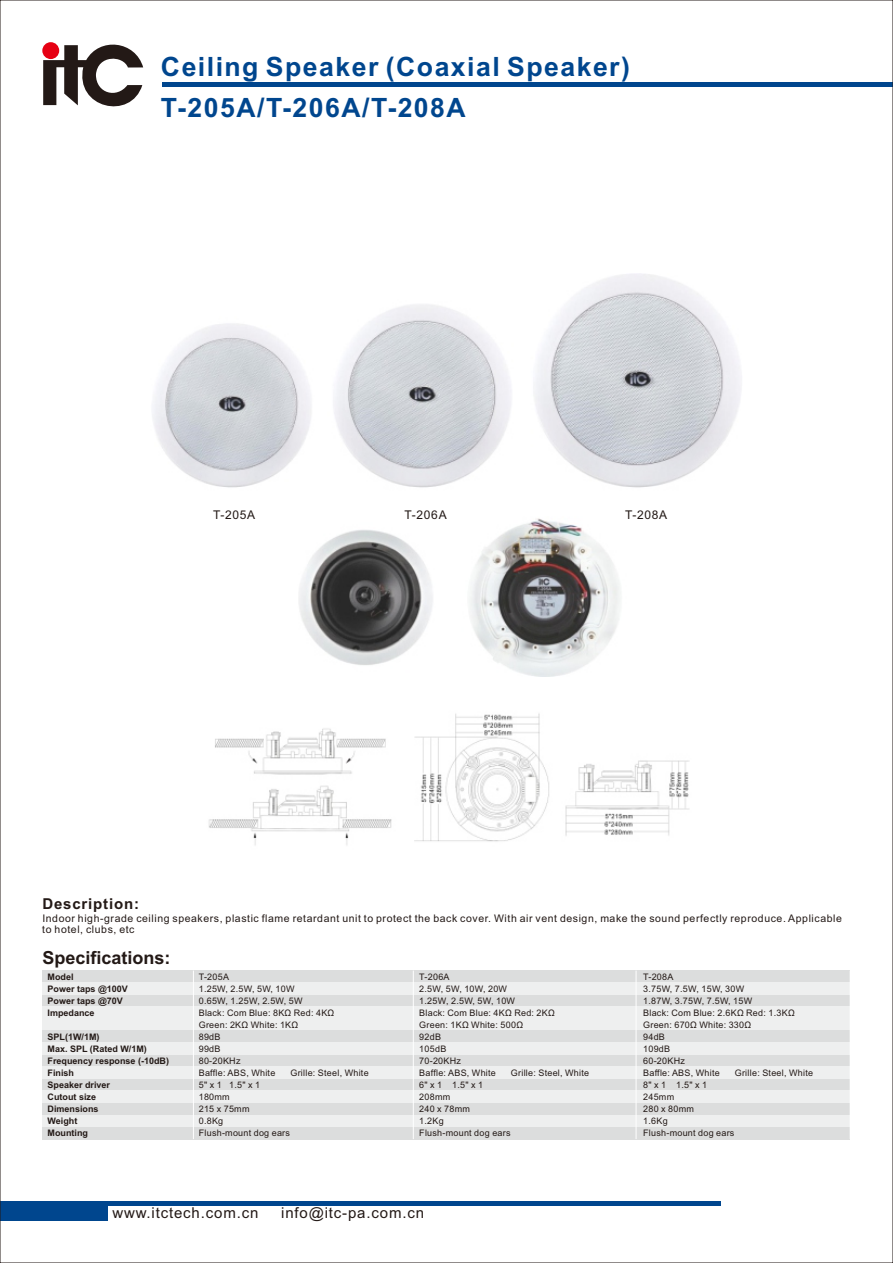
<style>
.page{position:relative;width:893px;height:1263px;background:#fff}
.page>*{position:absolute;margin:0;border:0;box-sizing:border-box;transform-origin:0 0}
.t1{font:700 26.55px/41.1px "Arial";letter-spacing:.055em;color:#00468e}
.t2{font:700 18px "Arial";color:#231916}
.t3{font:15px "Arial";letter-spacing:.055em;color:#231916}
.t4{font:700 15px "Arial";letter-spacing:.055em;color:#231916}
.t5{font:12px "Arial";letter-spacing:.055em;color:#231916}
.t6{font:10.5px/11.7px "Arial";letter-spacing:.055em;color:#231916}
.t7{font:9px/12px "Arial";letter-spacing:.03em;color:#231916}
.t8{font:700 9px/12px "Arial";color:#231916}
</style>
<div class="page">
<hr style="left:0;top:1202px;width:720px;height:4px;background:#00468e">
<div style="left:0;top:1202px;width:108px;height:18px;background:#00468e"></div>
<hr style="left:163px;top:82px;width:730px;height:4px;background:#00468e">
<svg style="left:43px;top:42px;width:100px;height:65px"></svg>
<div style="left:42px;top:970px;width:808px;height:12px;background:#dcdddd"></div>
<div style="left:42px;top:1055px;width:808px;height:12px;background:#dcdddd"></div>
<div style="left:42px;top:995px;width:808px;height:12px;background:#dcdddd"></div>
<div style="left:42px;top:1007px;width:808px;height:24px;background:#eeefef"></div>
<div style="left:42px;top:982px;width:808px;height:13px;background:#eeefef"></div>
<div style="left:42px;top:1103px;width:808px;height:12px;background:#dcdddd"></div>
<div style="left:42px;top:1115px;width:808px;height:12px;background:#eeefef"></div>
<div style="left:42px;top:1079px;width:808px;height:12px;background:#dcdddd"></div>
<div style="left:42px;top:1091px;width:808px;height:12px;background:#eeefef"></div>
<div style="left:42px;top:1067px;width:808px;height:12px;background:#eeefef"></div>
<div style="left:42px;top:1031px;width:808px;height:12px;background:#dcdddd"></div>
<div style="left:42px;top:1043px;width:808px;height:12px;background:#eeefef"></div>
<div style="left:42px;top:1127px;width:808px;height:12px;background:#dcdddd"></div>
<hr style="left:193px;top:970px;width:1px;height:169px;background:#fff">
<hr style="left:413px;top:970px;width:1px;height:169px;background:#fff">
<hr style="left:636px;top:970px;width:1px;height:169px;background:#fff">
<img style="left:152px;top:274px;width:590px;height:402px">
<img style="left:209px;top:713px;width:480px;height:132px">
<h1 class="t1" style="left:161px;top:48px;width:471px">Ceiling Speaker (Coaxial Speaker)<br>T-205A/T-206A/T-208A</h1>
<h3 class="t5" style="left:213px;top:510px;width:44px">T-205A</h3>
<h3 class="t5" style="left:405px;top:510px;width:44px">T-206A</h3>
<h3 class="t5" style="left:625px;top:510px;width:44px">T-208A</h3>
<h3 class="t4" style="left:42px;top:898px;width:98px">Description:</h3>
<p class="t6" style="left:42px;top:913px;width:801px">Indoor high-grade ceiling speakers, plastic flame retardant unit to protect the back cover. With air vent design, make the sound perfectly reproduce. Applicable to hotel, clubs, etc</p>
<p class="t7" style="left:199px;top:971px;width:137px">T-205A<br>1.25W, 2.5W, 5W, 10W<br>0.65W, 1.25W, 2.5W, 5W<br>Black: Com Blue: 8KΩ Red: 4KΩ<br>Green: 2KΩ White: 1KΩ<br>89dB<br>99dB<br>80-20KHz<br>Baffle: ABS, White</p>
<h2 class="t2" style="left:42px;top:950px;width:130px">Specifications:</h2>
<p class="t7" style="left:419px;top:971px;width:137px">T-206A<br>2.5W, 5W, 10W, 20W<br>1.25W, 2.5W, 5W, 10W<br>Black: Com Blue: 4KΩ Red: 2KΩ<br>Green: 1KΩ White: 500Ω<br>92dB<br>105dB<br>70-20KHz<br>Baffle: ABS, White</p>
<p class="t7" style="left:643px;top:971px;width:153px">T-208A<br>3.75W, 7.5W, 15W, 30W<br>1.87W, 3.75W, 7.5W, 15W<br>Black: Com Blue: 2.6KΩ Red: 1.3KΩ<br>Green: 670Ω White: 330Ω<br>94dB<br>109dB<br>60-20KHz<br>Baffle: ABS, White</p>
<p class="t8" style="left:48px;top:972px;width:82px">Model<br>Power taps @100V<br>Power taps @70V<br>Impedance</p>
<p class="t8" style="left:48px;top:1032px;width:123px">SPL(1W/1M)<br>Max. SPL (Rated W/1M)<br>Frequency response (-10dB)<br>Finish<br>Speaker driver<br>Cutout size<br>Dimensions<br>Weight<br>Mounting</p>
<p class="t7" style="left:290px;top:1068px;width:80px">Grille: Steel, White</p>
<p class="t7" style="left:511px;top:1068px;width:80px">Grille: Steel, White</p>
<p class="t7" style="left:735px;top:1068px;width:80px">Grille: Steel, White</p>
<p class="t7" style="left:199px;top:1080px;width:93px">5" x 1 1.5" x 1<br>180mm<br>215 x 75mm<br>0.8Kg<br>Flush-mount dog ears</p>
<p class="t7" style="left:419px;top:1080px;width:93px">6" x 1 1.5" x 1<br>208mm<br>240 x 78mm<br>1.2Kg<br>Flush-mount dog ears</p>
<p class="t7" style="left:643px;top:1080px;width:93px">8" x 1 1.5" x 1<br>245mm<br>280 x 80mm<br>1.6Kg<br>Flush-mount dog ears</p>
<h3 class="t3" style="left:112px;top:1207px;width:147px">www.itctech.com.cn</h3>
<h3 class="t3" style="left:281px;top:1207px;width:144px">info@itc-pa.com.cn</h3>
</div>
